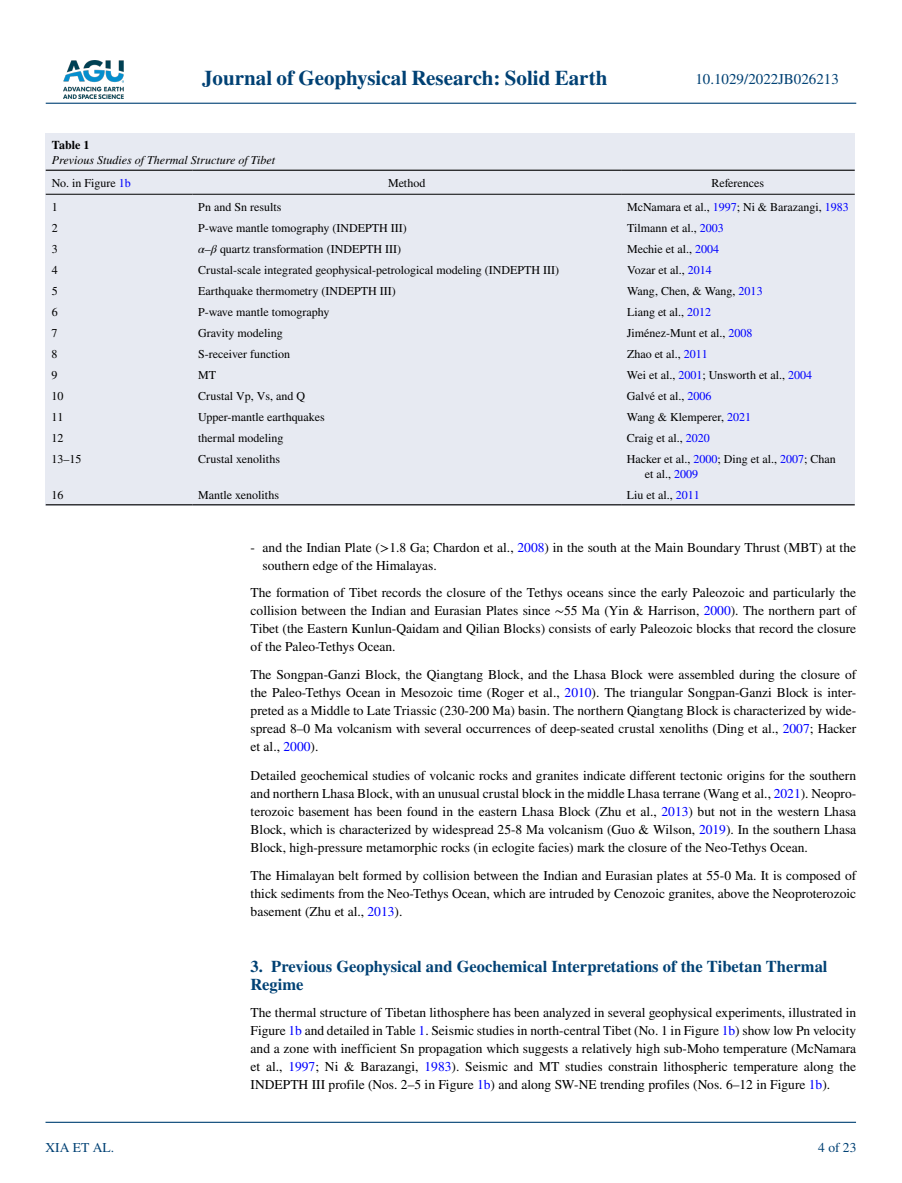
<style>
.page{position:relative;width:902px;height:1183px;background:#fff}
.page>*{position:absolute;margin:0;border:0;box-sizing:border-box;transform-origin:0 0}
.t1{font:700 21px "STIX";color:#004174}
.t2{font:700 16.5px/18px "STIX";color:#004174}
.t3{font:15px "STIX";color:#004174}
.t4{font:13.5px/18px "STIX";color:#000;text-align:justify}
.t5{font:13.5px "STIX";color:#004174}
.t6{font:12px/15px "STIX";color:#000}
.t7{font:italic 12px/23.1px "STIX";color:#000}
.t8{font:700 12px "STIX";color:#000}
.s1{font-style:normal}
.s2{font-style:normal;color:#00f}
.s3{color:#00f}
.s4{font-style:italic}
</style>
<div class="page">
<img style="left:63px;top:60px;width:60px;height:39px">
<hr style="left:46px;top:103px;width:810px;height:1px;background:#004174">
<hr style="left:45px;top:1121px;width:810px;height:1px;background:#004174">
<div style="left:46px;top:134px;width:808px;height:36px;background:#e7eaf2"></div>
<div style="left:46px;top:170px;width:808px;height:335px;background:#e7eaf2"></div>
<hr style="left:46px;top:170px;width:146px;height:1px;background:#000">
<hr style="left:46px;top:194px;width:146px;height:1px;background:#000">
<hr style="left:192px;top:170px;width:429px;height:1px;background:#000">
<hr style="left:192px;top:194px;width:429px;height:1px;background:#000">
<hr style="left:621px;top:170px;width:233px;height:1px;background:#000">
<hr style="left:621px;top:194px;width:233px;height:1px;background:#000">
<hr style="left:46px;top:504px;width:146px;height:1px;background:#000">
<hr style="left:192px;top:504px;width:429px;height:1px;background:#000">
<hr style="left:621px;top:504px;width:233px;height:1px;background:#000">
<h1 class="t1" style="left:202px;top:66px;width:407px">Journal of Geophysical Research: Solid Earth</h1>
<p class="t3" style="left:695px;top:69px;width:145px">10.1029/2022JB026213</p>
<p class="t8" style="left:52px;top:137px;width:39px">Table 1</p>
<p class="t7" style="left:52px;top:148px;width:225px">Previous Studies of Thermal Structure of Tibet<br><span class="s1">No. in Figure</span> <span class="s2">1b</span></p>
<p class="t6" style="left:388px;top:176px;width:39px">Method</p>
<p class="t6" style="left:711px;top:176px;width:54px">References</p>
<p class="t6" style="left:52px;top:200px;width:7px">1</p>
<p class="t6" style="left:198px;top:200px;width:84px">Pn and Sn results</p>
<p class="t6" style="left:627px;top:200px;width:223px">McNamara et al., <span class="s3">1997</span>; Ni &amp; Barazangi, <span class="s3">1983</span></p>
<p class="t6" style="left:52px;top:221px;width:7px">2</p>
<p class="t6" style="left:198px;top:221px;width:210px">P-wave mantle tomography (INDEPTH III)</p>
<p class="t6" style="left:627px;top:221px;width:98px">Tilmann et al., <span class="s3">2003</span></p>
<p class="t6" style="left:52px;top:242px;width:7px">3</p>
<p class="t6" style="left:198px;top:242px;width:204px"><span class="s4">α</span>–<span class="s4">β</span> quartz transformation (INDEPTH III)</p>
<p class="t6" style="left:627px;top:242px;width:94px">Mechie et al., <span class="s3">2004</span></p>
<p class="t6" style="left:52px;top:263px;width:7px">4</p>
<p class="t6" style="left:198px;top:263px;width:362px">Crustal-scale integrated geophysical-petrological modeling (INDEPTH III)</p>
<p class="t6" style="left:627px;top:263px;width:86px">Vozar et al., <span class="s3">2014</span></p>
<p class="t6" style="left:52px;top:284px;width:7px">5</p>
<p class="t6" style="left:198px;top:284px;width:199px">Earthquake thermometry (INDEPTH III)</p>
<p class="t6" style="left:627px;top:284px;width:137px">Wang, Chen, &amp; Wang, <span class="s3">2013</span></p>
<p class="t6" style="left:52px;top:305px;width:7px">6</p>
<p class="t6" style="left:198px;top:305px;width:133px">P-wave mantle tomography</p>
<p class="t6" style="left:627px;top:305px;width:86px">Liang et al., <span class="s3">2012</span></p>
<p class="t6" style="left:52px;top:326px;width:7px">7</p>
<p class="t6" style="left:198px;top:326px;width:86px">Gravity modeling</p>
<p class="t6" style="left:627px;top:326px;width:127px">Jiménez-Munt et al., <span class="s3">2008</span></p>
<p class="t6" style="left:52px;top:347px;width:7px">8</p>
<p class="t6" style="left:198px;top:347px;width:93px">S-receiver function</p>
<p class="t6" style="left:627px;top:347px;width:82px">Zhao et al., <span class="s3">2011</span></p>
<p class="t6" style="left:52px;top:368px;width:7px">9</p>
<p class="t6" style="left:198px;top:368px;width:19px">MT</p>
<p class="t6" style="left:627px;top:368px;width:187px">Wei et al., <span class="s3">2001</span>; Unsworth et al., <span class="s3">2004</span></p>
<p class="t6" style="left:52px;top:389px;width:13px">10</p>
<p class="t6" style="left:198px;top:389px;width:108px">Crustal Vp, Vs, and Q</p>
<p class="t6" style="left:627px;top:389px;width:86px">Galvé et al., <span class="s3">2006</span></p>
<p class="t6" style="left:52px;top:410px;width:13px">11</p>
<p class="t6" style="left:198px;top:410px;width:128px">Upper-mantle earthquakes</p>
<p class="t6" style="left:627px;top:410px;width:126px">Wang &amp; Klemperer, <span class="s3">2021</span></p>
<p class="t6" style="left:52px;top:431px;width:13px">12</p>
<p class="t6" style="left:198px;top:431px;width:87px">thermal modeling</p>
<p class="t6" style="left:627px;top:431px;width:84px">Craig et al., <span class="s3">2020</span></p>
<p class="t6" style="left:52px;top:452px;width:31px">13–15</p>
<p class="t6" style="left:198px;top:452px;width:83px">Crustal xenoliths</p>
<p class="t6" style="left:645px;top:452px;width:192px;text-indent:-18px">Hacker et al., <span class="s3">2000</span>; Ding et al., <span class="s3">2007</span>; Chan et al., <span class="s3">2009</span></p>
<p class="t6" style="left:52px;top:488px;width:13px">16</p>
<p class="t6" style="left:198px;top:488px;width:82px">Mantle xenoliths</p>
<p class="t6" style="left:627px;top:488px;width:74px">Liu et al., <span class="s3">2011</span></p>
<p class="t4" style="left:262px;top:538px;width:595px;text-indent:-12px">- and the Indian Plate (&gt;1.8 Ga; Chardon et al., <span class="s3">2008</span>) in the south at the Main Boundary Thrust (MBT) at the southern edge of the Himalayas.</p>
<p class="t4" style="left:250px;top:583px;width:607px">The formation of Tibet records the closure of the Tethys oceans since the early Paleozoic and particularly the collision between the Indian and Eurasian Plates since ∼55 Ma (Yin &amp; Harrison, <span class="s3">2000</span>). The northern part of Tibet (the Eastern Kunlun-Qaidam and Qilian Blocks) consists of early Paleozoic blocks that record the closure of the Paleo-Tethys Ocean.</p>
<p class="t4" style="left:250px;top:666px;width:607px">The Songpan-Ganzi Block, the Qiangtang Block, and the Lhasa Block were assembled during the closure of the Paleo-Tethys Ocean in Mesozoic time (Roger et al., <span class="s3">2010</span>). The triangular Songpan-Ganzi Block is inter&shy;preted as a Middle to Late Triassic (230-200 Ma) basin. The northern Qiangtang Block is characterized by wide&shy;spread 8–0 Ma volcanism with several occurrences of deep-seated crustal xenoliths (Ding et al., <span class="s3">2007</span>; Hacker et al., <span class="s3">2000</span>).</p>
<p class="t4" style="left:250px;top:766px;width:607px">Detailed geochemical studies of volcanic rocks and granites indicate different tectonic origins for the southern and northern Lhasa Block, with an unusual crustal block in the middle Lhasa terrane (Wang et al., <span class="s3">2021</span>). Neopro&shy;terozoic basement has been found in the eastern Lhasa Block (Zhu et al., <span class="s3">2013</span>) but not in the western Lhasa Block, which is characterized by widespread 25-8 Ma volcanism (Guo &amp; Wilson, <span class="s3">2019</span>). In the southern Lhasa Block, high-pressure metamorphic rocks (in eclogite facies) mark the closure of the Neo-Tethys Ocean.</p>
<p class="t4" style="left:250px;top:867px;width:607px">The Himalayan belt formed by collision between the Indian and Eurasian plates at 55-0 Ma. It is composed of thick sediments from the Neo-Tethys Ocean, which are intruded by Cenozoic granites, above the Neoproterozoic basement (Zhu et al., <span class="s3">2013</span>).</p>
<p class="t5" style="left:45px;top:1138px;width:70px">XIA ET AL.</p>
<p class="t2" style="left:250px;top:956px;width:578px">3. Previous Geophysical and Geochemical Interpretations of the Tibetan Thermal<br>Regime</p>
<p class="t4" style="left:250px;top:1003px;width:607px">The thermal structure of Tibetan lithosphere has been analyzed in several geophysical experiments, illustrated in Figure <span class="s3">1b</span> and detailed in Table <span class="s3">1</span>. Seismic studies in north-central Tibet (No. 1 in Figure <span class="s3">1b</span>) show low Pn velocity and a zone with inefficient Sn propagation which suggests a relatively high sub-Moho temperature (McNamara et al., <span class="s3">1997</span>; Ni &amp; Barazangi, <span class="s3">1983</span>). Seismic and MT studies constrain lithospheric temperature along the INDEPTH III profile (Nos. 2–5 in Figure <span class="s3">1b</span>) and along SW-NE trending profiles (Nos. 6–12 in Figure <span class="s3">1b</span>).</p>
<p class="t5" style="left:818px;top:1138px;width:40px">4 of 23</p>
</div>
